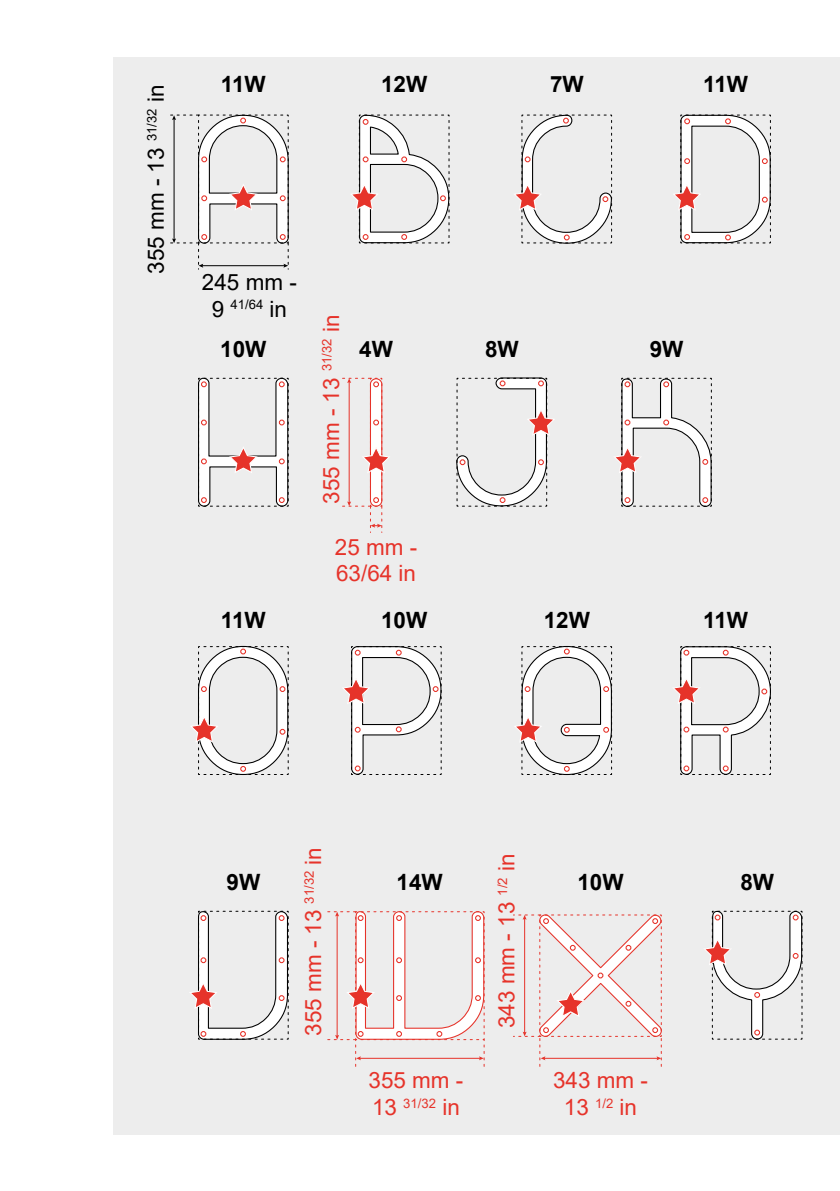
<style>
.page{position:relative;width:840px;height:1191px;background:#fff}
.page>*{position:absolute;margin:0;border:0;box-sizing:border-box;transform-origin:0 0}
.t1{font:22.4px/27px "Arial";color:#e6332a}
.t2{font:700 22.4px "Arial";color:#000}
.t3{font:22.4px "Arial";color:#000}
.t4{font:13px "Arial";color:#e6332a}
.t5{font:13px "Arial";color:#000}
.s1{font-size:22.4px}
</style>
<div class="page">
<div style="left:113px;top:57px;width:726px;height:1077px;background:#ededed"></div>
<svg style="left:673px;top:114px;width:97px;height:130px"></svg>
<svg style="left:514px;top:114px;width:98px;height:130px"></svg>
<svg style="left:343px;top:646px;width:99px;height:129px"></svg>
<svg style="left:673px;top:646px;width:98px;height:129px"></svg>
<svg style="left:704px;top:910px;width:98px;height:130px"></svg>
<svg style="left:513px;top:914px;width:149px;height:152px"></svg>
<svg style="left:327px;top:911px;width:157px;height:155px"></svg>
<svg style="left:190px;top:910px;width:99px;height:130px"></svg>
<svg style="left:191px;top:645px;width:98px;height:130px"></svg>
<svg style="left:515px;top:646px;width:97px;height:129px"></svg>
<svg style="left:198px;top:377px;width:91px;height:130px"></svg>
<svg style="left:614px;top:377px;width:97px;height:130px"></svg>
<svg style="left:456px;top:377px;width:99px;height:130px"></svg>
<svg style="left:351px;top:114px;width:98px;height:130px"></svg>
<svg style="left:170px;top:114px;width:119px;height:155px"></svg>
<svg style="left:342px;top:377px;width:47px;height:155px"></svg>
<p class="t3" style="left:140px;top:274px;width:190px;rotate:-90deg">355 mm - 13 <sup>31/32</sup> in</p>
<p class="t2" style="left:221px;top:69px;width:46px">11W</p>
<p class="t2" style="left:381px;top:69px;width:48px">12W</p>
<p class="t2" style="left:549px;top:69px;width:35px">7W</p>
<p class="t2" style="left:702px;top:69px;width:46px">11W</p>
<p class="t3" style="left:202px;top:267px;width:96px">245 mm -</p>
<p class="t5" style="left:212px;top:296px;width:77px"><span class="s1">9</span> 41/64 <span class="s1">in</span></p>
<p class="t1" style="left:317px;top:504px;width:190px;rotate:-90deg">355 mm - 13 <sup>31/32</sup> in</p>
<p class="t2" style="left:220px;top:333px;width:48px">10W</p>
<p class="t2" style="left:359px;top:333px;width:35px">4W</p>
<p class="t2" style="left:484px;top:333px;width:35px">8W</p>
<p class="t2" style="left:649px;top:333px;width:35px">9W</p>
<p class="t1" style="left:335px;top:533px;width:84px">25 mm -<br>63/64 in</p>
<p class="t2" style="left:221px;top:604px;width:46px">11W</p>
<p class="t2" style="left:381px;top:604px;width:48px">10W</p>
<p class="t2" style="left:543px;top:604px;width:48px">12W</p>
<p class="t2" style="left:702px;top:604px;width:46px">11W</p>
<p class="t1" style="left:299px;top:1035px;width:190px;rotate:-90deg">355 mm - 13 <sup>31/32</sup> in</p>
<p class="t1" style="left:492px;top:1028px;width:176px;rotate:-90deg">343 mm - 13 <sup>1/2</sup> in</p>
<p class="t2" style="left:226px;top:866px;width:35px">9W</p>
<p class="t2" style="left:396px;top:866px;width:48px">14W</p>
<p class="t2" style="left:577px;top:866px;width:48px">10W</p>
<p class="t2" style="left:740px;top:866px;width:35px">8W</p>
<p class="t1" style="left:368px;top:1066px;width:96px">355 mm -</p>
<p class="t4" style="left:372px;top:1094px;width:89px"><span class="s1">13</span> 31/32 <span class="s1">in</span></p>
<p class="t1" style="left:552px;top:1066px;width:96px;text-align:center">343 mm -<br>13 <sup>1/2</sup> in</p>
</div>
